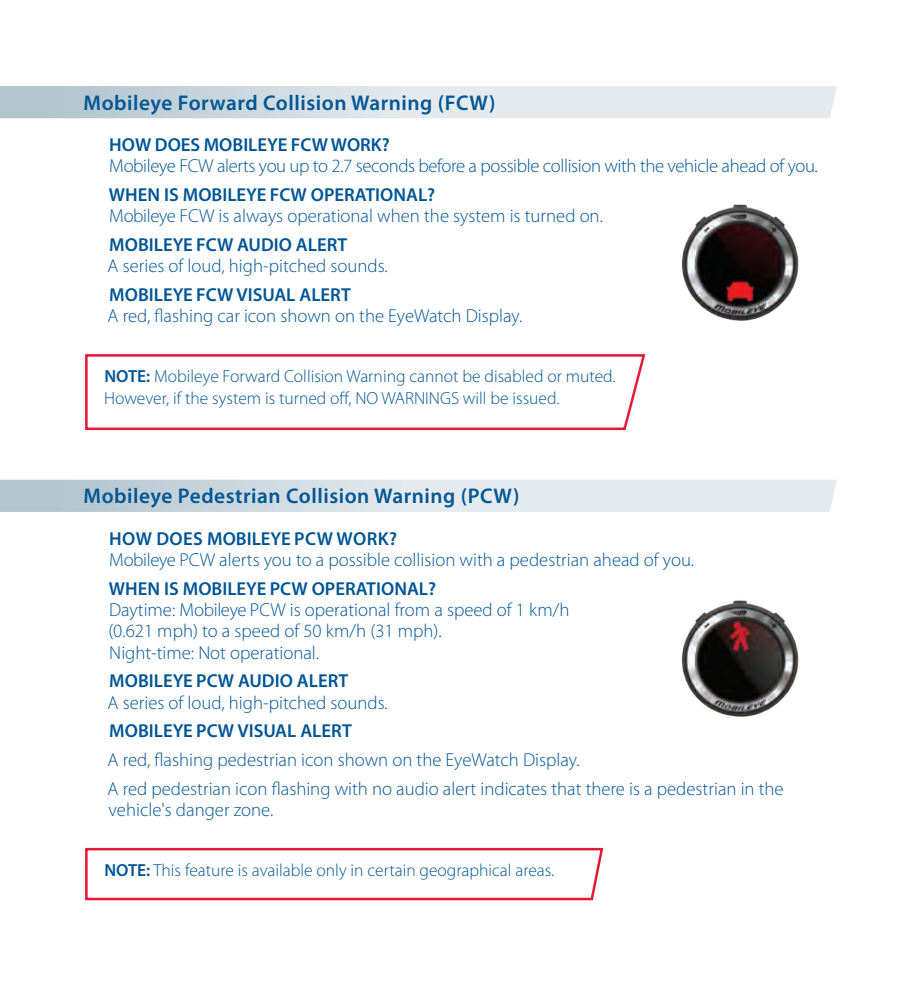
<style>
.page{position:relative;width:922px;height:993px;background:#fff}
.page>*{position:absolute;margin:0;border:0;box-sizing:border-box;transform-origin:0 0}
.t1{font:600 21.25px "Myriad Pro";letter-spacing:.025em;color:#005595}
.t2{font:300 18.75px/21.2px "Myriad Pro";color:#005595}
.t3{font:600 18.75px "Myriad Pro";color:#005595}
.t4{font:300 18.75px "Myriad Pro";letter-spacing:-.02em;color:#005595}
.t5{font:600 18.75px "Myriad Pro";letter-spacing:.025em;color:#005595}
.t6{font:300 17.5px/21.2px "Myriad Pro";color:#005595}
.s1{font-weight:600}
</style>
<div class="page">
<img style="left:681px;top:204px;width:118px;height:117px">
<img style="left:681px;top:600px;width:118px;height:117px">
<svg style="left:85px;top:354px;width:561px;height:77px"></svg>
<svg style="left:85px;top:847px;width:519px;height:54px"></svg>
<svg style="left:0;top:86px;width:836px;height:32px;background:#d6dfe5"></svg>
<svg style="left:0;top:479px;width:836px;height:32px;background:#d7e0e5"></svg>
<p class="t1" style="left:83px;top:89px;width:413px">MOBILEYE FORWARD COLLISION WARNING (FCW)</p>
<p class="t3" style="left:109px;top:133px;width:121px">HOW DOES MOBIL</p>
<p class="t3" style="left:257px;top:133px;width:134px">EYE FCW WORK?</p>
<p class="t4" style="left:109px;top:155px;width:710px">Mobileye FCW alerts you up to 2.7 seconds before a possible collision with the vehicle ahead of you.</p>
<p class="t3" style="left:109px;top:183px;width:100px">WHEN IS MOBIL</p>
<p class="t3" style="left:236px;top:183px;width:200px">EYE FCW OPERATIONAL?</p>
<p class="t2" style="left:109px;top:205px;width:495px">Mobileye FCW is always operational when the system is turned on.</p>
<p class="t3" style="left:109px;top:233px;width:26px">MOBIL</p>
<p class="t3" style="left:163px;top:233px;width:186px">EYE FCW AUDIO ALERT</p>
<p class="t2" style="left:108px;top:255px;width:281px">A series of loud, high-pitched sounds.</p>
<p class="t3" style="left:109px;top:283px;width:26px">MOBIL</p>
<p class="t3" style="left:163px;top:283px;width:189px">EYE FCW VISUAL ALERT</p>
<p class="t2" style="left:108px;top:305px;width:416px">A red, flashing car icon shown on the EyeWatch Display.</p>
<p class="t6" style="left:104px;top:365px;width:512px"><span class="s1">NOTE:</span> Mobileye Forward Collision Warning cannot be disabled or muted.<br>However, if the system is turned off, NO WARNINGS will be issued.</p>
<p class="t1" style="left:83px;top:482px;width:437px">MOBILEYE PEDESTRIAN COLLISION WARNING (PCW)</p>
<p class="t3" style="left:109px;top:526px;width:20px">HOW</p>
<p class="t3" style="left:156px;top:526px;width:77px">DOES MOBIL</p>
<p class="t5" style="left:261px;top:526px;width:137px">EYE PCW WORK?</p>
<p class="t2" style="left:109px;top:549px;width:586px">Mobileye PCW alerts you to a possible collision with a pedestrian ahead of you.</p>
<p class="t3" style="left:109px;top:576px;width:100px">WHEN IS MOBIL</p>
<p class="t3" style="left:236px;top:576px;width:201px">EYE PCW OPERATIONAL?</p>
<p class="t2" style="left:108px;top:599px;width:462px">Daytime: Mobileye PCW is operational from a speed of 1 km/h (0.621 mph) to a speed of 50 km/h (31 mph).<br>Night-time: Not operational.</p>
<p class="t3" style="left:109px;top:669px;width:26px">MOBIL</p>
<p class="t3" style="left:163px;top:669px;width:187px">EYE PCW AUDIO ALERT</p>
<p class="t2" style="left:108px;top:691px;width:281px">A series of loud, high-pitched sounds.</p>
<p class="t3" style="left:109px;top:719px;width:26px">MOBIL</p>
<p class="t3" style="left:163px;top:719px;width:190px">EYE PCW VISUAL ALERT</p>
<p class="t2" style="left:108px;top:745px;width:677px;line-height:28.8px">A red, flashing pedestrian icon shown on the EyeWatch Display.<br>A red pedestrian icon flashing with no audio alert indicates that there is a pedestrian in the</p>
<p class="t2" style="left:109px;top:798px;width:166px">vehicle's danger zone.</p>
<p class="t6" style="left:104px;top:859px;width:451px"><span class="s1">NOTE:</span> This feature is available only in certain geographical areas.</p>
</div>
